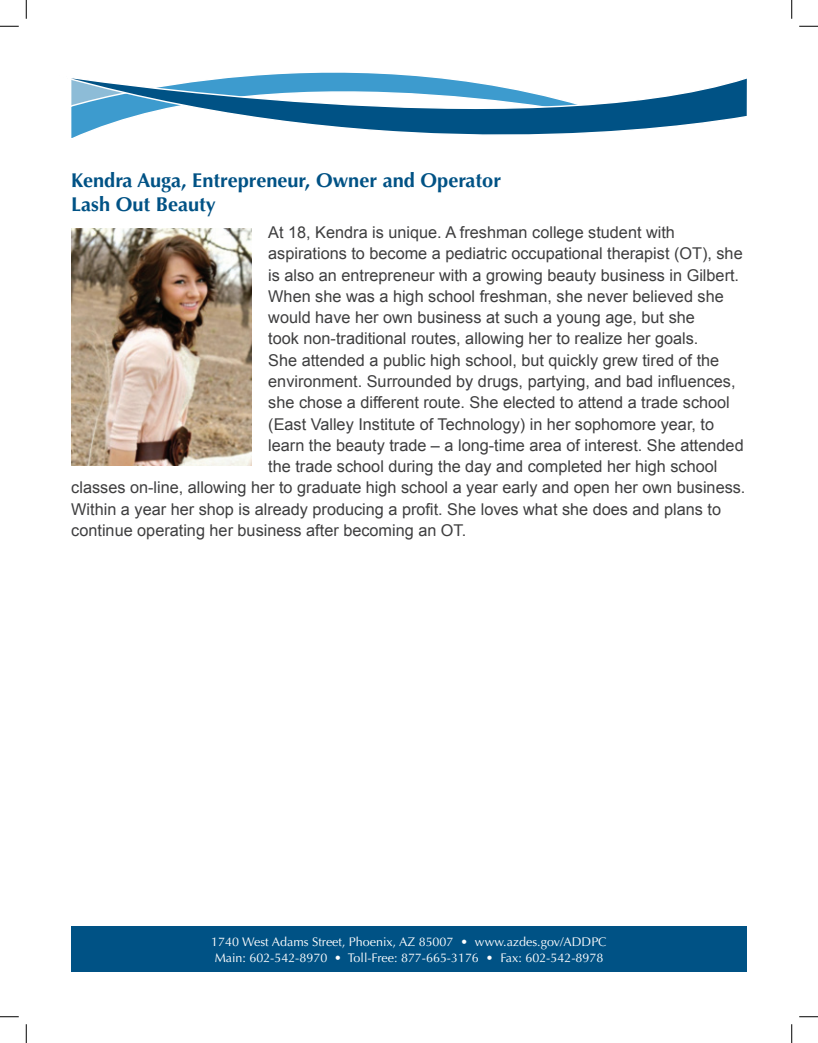
<style>
.page{position:relative;width:818px;height:1043px;background:#fff}
.page>*{position:absolute;margin:0;border:0;box-sizing:border-box;transform-origin:0 0}
.t1{font:700 20px/24px "Optima LT Std";color:#005285}
.t2{font:16.25px "Arial";color:#3e3e3f}
.t3{font:12.5px/16.2px "Optima LT Std";color:#fff}
</style>
<div class="page">
<img style="left:71px;top:229px;width:180px;height:236px">
<div style="left:71px;top:926px;width:675px;height:45px;background:#005285"></div>
<svg style="left:71px;top:74px;width:676px;height:64px"></svg>
<svg style="left:0;top:25px;width:19px;height:2px"></svg>
<svg style="left:799px;top:25px;width:19px;height:2px"></svg>
<svg style="left:0;top:1016px;width:19px;height:1px"></svg>
<svg style="left:799px;top:1016px;width:19px;height:1px"></svg>
<svg style="left:25px;top:0;width:2px;height:19px"></svg>
<svg style="left:25px;top:1024px;width:2px;height:18px"></svg>
<svg style="left:791px;top:0;width:1px;height:19px"></svg>
<svg style="left:791px;top:1024px;width:1px;height:18px"></svg>
<p class="t1" style="left:71px;top:169px;width:431px">Kendra Auga, Entrepreneur, Owner and Operator<br>Lash Out Beauty</p>
<p class="t2" style="left:268px;top:222px;width:408px">At 18, Kendra is unique. A freshman college student with</p>
<p class="t2" style="left:268px;top:243px;width:476px">aspirations to become a pediatric occupational therapist (OT), she</p>
<p class="t2" style="left:268px;top:264px;width:472px">is also an entrepreneur with a growing beauty business in Gilbert.</p>
<p class="t2" style="left:268px;top:285px;width:457px">When she was a high school freshman, she never believed she</p>
<p class="t2" style="left:268px;top:307px;width:428px">would have her own business at such a young age, but she</p>
<p class="t2" style="left:268px;top:328px;width:431px">took non-traditional routes, allowing her to realize her goals.</p>
<p class="t2" style="left:268px;top:349px;width:452px">She attended a public high school, but quickly grew tired of the</p>
<p class="t2" style="left:268px;top:370px;width:469px">environment. Surrounded by drugs, partying, and bad influences,</p>
<p class="t2" style="left:268px;top:392px;width:463px">she chose a different route. She elected to attend a trade school</p>
<p class="t2" style="left:268px;top:413px;width:447px">(East Valley Institute of Technology) in her sophomore year, to</p>
<p class="t2" style="left:268px;top:434px;width:477px">learn the beauty trade – a long-time area of interest. She attended</p>
<p class="t2" style="left:268px;top:455px;width:450px">the trade school during the day and completed her high school</p>
<p class="t2" style="left:71px;top:477px;width:675px">classes on-line, allowing her to graduate high school a year early and open her own business.</p>
<p class="t2" style="left:71px;top:498px;width:651px">Within a year her shop is already producing a profit. She loves what she does and plans to</p>
<p class="t2" style="left:71px;top:519px;width:396px">continue operating her business after becoming an OT.</p>
<p class="t3" style="left:211px;top:933px;width:397px">1740 West Adams Street, Phoenix, AZ 85007 • www.azdes.gov/ADDPC<br>Main: 602-542-8970 • Toll-Free: 877-665-3176 • Fax: 602-542-8978</p>
</div>
